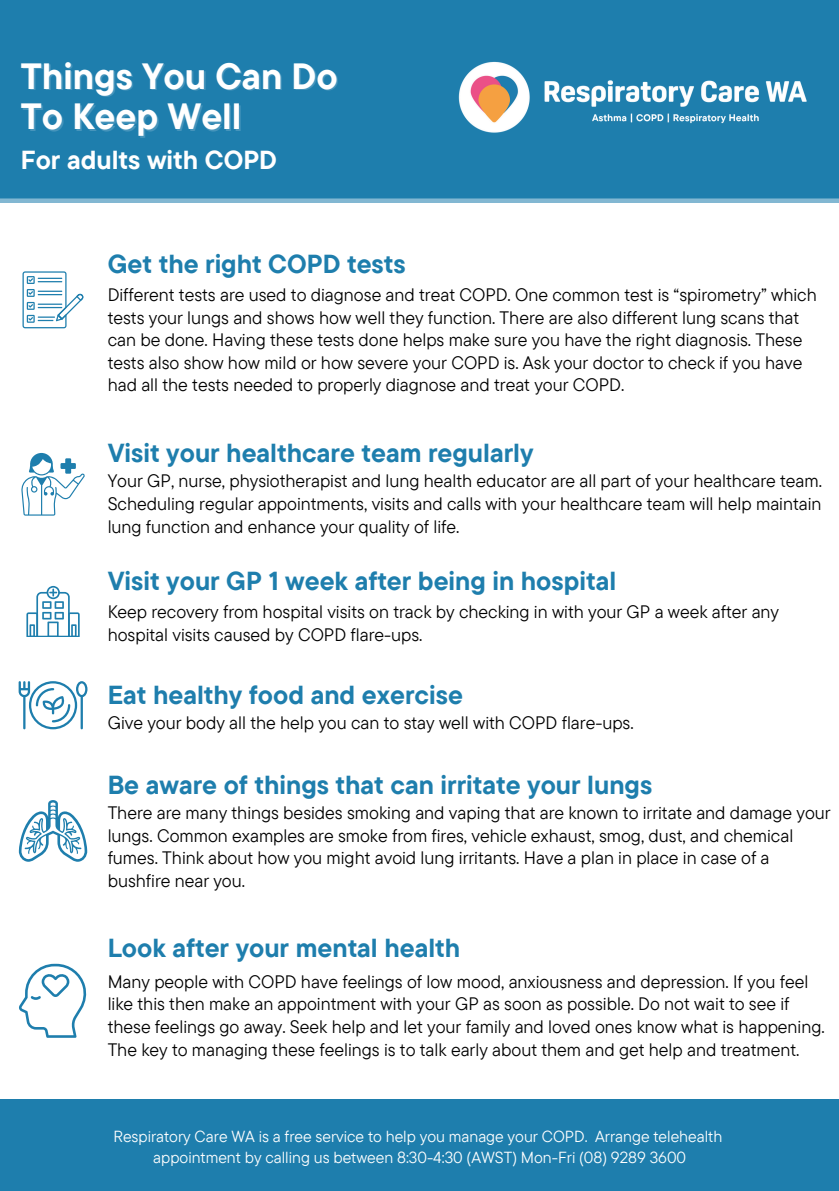
<style>
.page{position:relative;width:839px;height:1191px;background:#fff}
.page>*{position:absolute;margin:0;border:0;box-sizing:border-box;transform-origin:0 0}
.t1{font:700 36.4px "TT Commons Pro";color:#fff}
.t2{font:700 26px "TT Commons Pro";color:#1e7ead}
.t3{font:700 26px "TT Commons Pro";color:#fff}
.t4{font:18px/22.6px "TT Commons Pro";color:#000}
.t5{font:16px "TT Commons Pro";color:#fff}
</style>
<div class="page">
<div style="left:0;top:1100px;width:838px;height:91px;background:#1e7ead"></div>
<div style="left:0;top:0;width:838px;height:203px;background:#1e7ead"></div>
<img style="left:452px;top:56px;width:359px;height:82px">
<svg style="left:21px;top:453px;width:64px;height:63px"></svg>
<svg style="left:26px;top:586px;width:54px;height:51px"></svg>
<svg style="left:19px;top:681px;width:68px;height:48px"></svg>
<svg style="left:19px;top:800px;width:68px;height:62px"></svg>
<svg style="left:19px;top:964px;width:68px;height:73px"></svg>
<svg style="left:23px;top:271px;width:60px;height:57px"></svg>
<h2 class="t1" style="left:21px;top:52px;width:318px">Things You Can Do</h2>
<p class="t1" style="left:21px;top:93px;width:222px">To Keep Well</p>
<p class="t3" style="left:21px;top:143px;width:258px">For adults with COPD</p>
<p class="t2" style="left:108px;top:247px;width:299px">Get the right COPD tests</p>
<h2 class="t4" style="left:108px;top:283px;width:710px">Different tests are used to diagnose and treat COPD. One common test is “spirometry” which tests your lungs and shows how well they function. There are also different lung scans that can be done. Having these tests done helps make sure you have the right diagnosis. These tests also show how mild or how severe your COPD is. Ask your doctor to check if you have had all the tests needed to properly diagnose and treat your COPD.</h2>
<p class="t2" style="left:108px;top:436px;width:427px">Visit your healthcare team regularly</p>
<h3 class="t4" style="left:108px;top:469px;width:715px;text-align:justify">Your GP, nurse, physiotherapist and lung health educator are all part of your healthcare team.<br>Scheduling regular appointments, visits and calls with your healthcare team will help maintain lung function and enhance your quality of life.</h3>
<h3 class="t2" style="left:108px;top:564px;width:510px">Visit your GP 1 week after being in hospital</h3>
<h2 class="t4" style="left:108px;top:600px;width:673px">Keep recovery from hospital visits on track by checking in with your GP a week after any hospital visits caused by COPD flare-ups.</h2>
<h2 class="t2" style="left:108px;top:678px;width:357px">Eat healthy food and exercise</h2>
<p class="t4" style="left:108px;top:711px;width:527px">Give your body all the help you can to stay well with COPD flare-ups.</p>
<p class="t2" style="left:108px;top:768px;width:546px">Be aware of things that can irritate your lungs</p>
<h3 class="t4" style="left:108px;top:801px;width:724px">There are many things besides smoking and vaping that are known to irritate and damage your lungs. Common examples are smoke from fires, vehicle exhaust, smog, dust, and chemical fumes. Think about how you might avoid lung irritants. Have a plan in place in case of a bushfire near you.</h3>
<h3 class="t2" style="left:108px;top:931px;width:354px">Look after your mental health</h3>
<h2 class="t4" style="left:108px;top:970px;width:718px">Many people with COPD have feelings of low mood, anxiousness and depression. If you feel like this then make an appointment with your GP as soon as possible. Do not wait to see if these feelings go away. Seek help and let your family and loved ones know what is happening.<br>The key to managing these feelings is to talk early about them and get help and treatment.</h2>
<h2 class="t5" style="left:113px;top:1126px;width:610px">Respiratory Care WA is a free service to help you manage your COPD. Arrange telehealth</h2>
<h3 class="t5" style="left:153px;top:1147px;width:534px">appointment by calling us between 8:30-4:30 (AWST) Mon-Fri (08) 9289 3600</h3>
</div>
